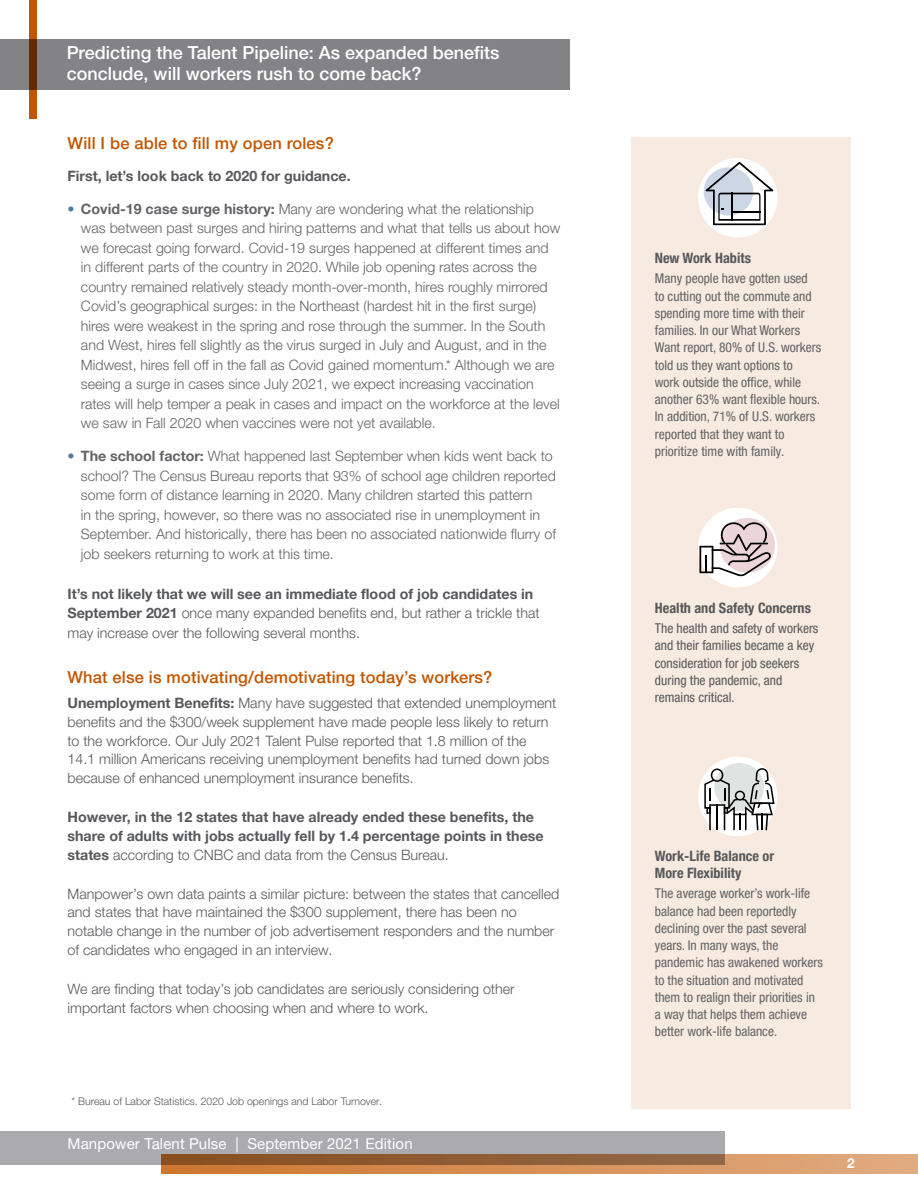
<style>
.page{position:relative;width:918px;height:1188px;background:#fff}
.page>*{position:absolute;margin:0;border:0;box-sizing:border-box;transform-origin:0 0}
.t1{font:500 18px/21px "Helvetica Neue LTW1 G";color:#fff}
.t2{font:500 16.5px "Helvetica Neue LTW1 G";letter-spacing:.01em;color:#c25600}
.t3{font:15px "Helvetica Neue LTW1 G";letter-spacing:.01em;color:#fff}
.t4{font:300 14.25px/19.5px "Helvetica Neue LTW1 G";color:#626366}
.t5{font:300 14.25px/18.8px "Helvetica Neue LTW1 G";color:#57585b}
.t6{font:700 14.25px/18.8px "Helvetica Neue LTW1 G";color:#57585b}
.t7{font:700 condensed 14.25px/16.5px "Helvetica Neue LTW1 G";color:#57585b}
.t8{font:condensed 13.5px/17.2px "Helvetica Neue LTW1 G";color:#626366}
.t9{font:condensed 13.5px/17.2px "Helvetica Neue LTW1 G";color:#57585b}
.t10{font:700 13.5px "Helvetica Neue LTW1 G";color:#fff}
.t11{font:300 10.5px "Helvetica Neue LTW1 G";color:#57585b}
.s1{color:#4b79ae}
.s2{font-weight:700}
.s3{font-weight:300}
</style>
<div class="page">
<svg style="left:161px;top:1154px;width:757px;height:20px;background:#d3915c"></svg>
<svg style="left:0;top:1131px;width:725px;height:33px;background:#a49890"></svg>
<div style="left:0;top:39px;width:570px;height:51px;background:#838386"></div>
<svg style="left:30px;top:0;width:7px;height:119px"></svg>
<div style="left:632px;top:138px;width:219px;height:971px;background:#f7eae0"></div>
<div style="left:698px;top:508px;width:80px;height:79px;background:#fff;border-radius:50%"></div>
<div style="left:720px;top:518px;width:55px;height:55px;background:#ebd5d8;border-radius:50%"></div>
<svg style="left:699px;top:521px;width:72px;height:55px"></svg>
<div style="left:698px;top:757px;width:80px;height:79px;background:#fff;border-radius:50%"></div>
<div style="left:714px;top:763px;width:50px;height:48px;background:#dee4e2;border-radius:50%"></div>
<svg style="left:704px;top:768px;width:71px;height:62px"></svg>
<div style="left:698px;top:158px;width:80px;height:80px;background:#fff;border-radius:50%"></div>
<svg style="left:705px;top:162px;width:68px;height:63px"></svg>
<p class="t1" style="left:67px;top:42px;width:434px">Predicting the Talent Pipeline: As expanded benefits conclude, will workers rush to come back?</p>
<p class="t2" style="left:68px;top:133px;width:268px">Will I be able to fill my open roles?</p>
<p class="t6" style="left:68px;top:166px;width:285px">First, let’s look back to 2020 for guidance.</p>
<p class="t4" style="left:81px;top:200px;width:481px;text-indent:-13px"><span class="s1">•</span> <span class="s2">Covid-19 case surge history:</span> Many are wondering what the relationship was between past surges and hiring patterns and what that tells us about how we forecast going forward. Covid-19 surges happened at different times and in different parts of the country in 2020. While job opening rates across the country remained relatively steady month-over-month, hires roughly mirrored Covid’s geographical surges: in the Northeast (hardest hit in the first surge) hires were weakest in the spring and rose through the summer. In the South and West, hires fell slightly as the virus surged in July and August, and in the Midwest, hires fell off in the fall as Covid gained momentum.* Although we are seeing a surge in cases since July 2021, we expect increasing vaccination rates will help temper a peak in cases and impact on the workforce at the level we saw in Fall 2020 when vaccines were not yet available.</p>
<p class="t4" style="left:81px;top:447px;width:477px;text-indent:-13px"><span class="s1">•</span> <span class="s2">The school factor:</span> What happened last September when kids went back to school? The Census Bureau reports that 93% of school age children reported some form of distance learning in 2020. Many children started this pattern<br>in the spring, however, so there was no associated rise in unemployment in September. And historically, there has been no associated nationwide flurry of job seekers returning to work at this time.</p>
<p class="t5" style="left:68px;top:584px;width:474px;line-height:19.5px"><span class="s2">It’s not likely that we will see an immediate flood of job candidates in<br>September 2021</span> once many expanded benefits end, but rather a trickle that may increase over the following several months.</p>
<p class="t2" style="left:68px;top:671px;width:426px">What else is motivating/demotivating today’s workers?</p>
<p class="t5" style="left:68px;top:695px;width:490px"><span class="s2">Unemployment Benefits:</span> Many have suggested that extended unemployment benefits and the $300/week supplement have made people less likely to return to the workforce. Our July 2021 Talent Pulse reported that 1.8 million of the 14.1 million Americans receiving unemployment benefits had turned down jobs because of enhanced unemployment insurance benefits.</p>
<p class="t6" style="left:68px;top:808px;width:478px">However, in the 12 states that have already ended these benefits, the share of adults with jobs actually fell by 1.4 percentage points in these states <span class="s3">according to CNBC and data from the Census Bureau.</span></p>
<p class="t5" style="left:68px;top:885px;width:493px">Manpower’s own data paints a similar picture: between the states that cancelled and states that have maintained the $300 supplement, there has been no notable change in the number of job advertisement responders and the number of candidates who engaged in an interview.</p>
<p class="t5" style="left:68px;top:979px;width:449px">We are finding that today’s job candidates are seriously considering other important factors when choosing when and where to work.</p>
<p class="t11" style="left:72px;top:1095px;width:312px">* Bureau of Labor Statistics. 2020 Job openings and Labor Turnover.</p>
<p class="t3" style="left:68px;top:1134px;width:347px">Manpower Talent Pulse | September 2021 Edition</p>
<p class="t7" style="left:655px;top:251px;width:98px">New Work Habits</p>
<p class="t8" style="left:655px;top:271px;width:168px">Many people have gotten used<br>to cutting out the commute and spending more time with their families. In our What Workers<br>Want report, 80% of U.S. workers told us they want options to<br>work outside the office, while another 63% want flexible hours.<br>In addition, 71% of U.S. workers reported that they want to prioritize time with family.</p>
<p class="t7" style="left:655px;top:600px;width:158px">Health and Safety Concerns</p>
<p class="t9" style="left:655px;top:621px;width:165px">The health and safety of workers and their families became a key consideration for job seekers during the pandemic, and remains critical.</p>
<p class="t7" style="left:655px;top:849px;width:121px">Work-Life Balance or<br>More Flexibility</p>
<p class="t8" style="left:655px;top:886px;width:170px">The average worker’s work-life balance had been reportedly declining over the past several years. In many ways, the pandemic has awakened workers to the situation and motivated them to realign their priorities in a way that helps them achieve better work-life balance.</p>
<p class="t10" style="left:847px;top:1155px;width:9px">2</p>
</div>
